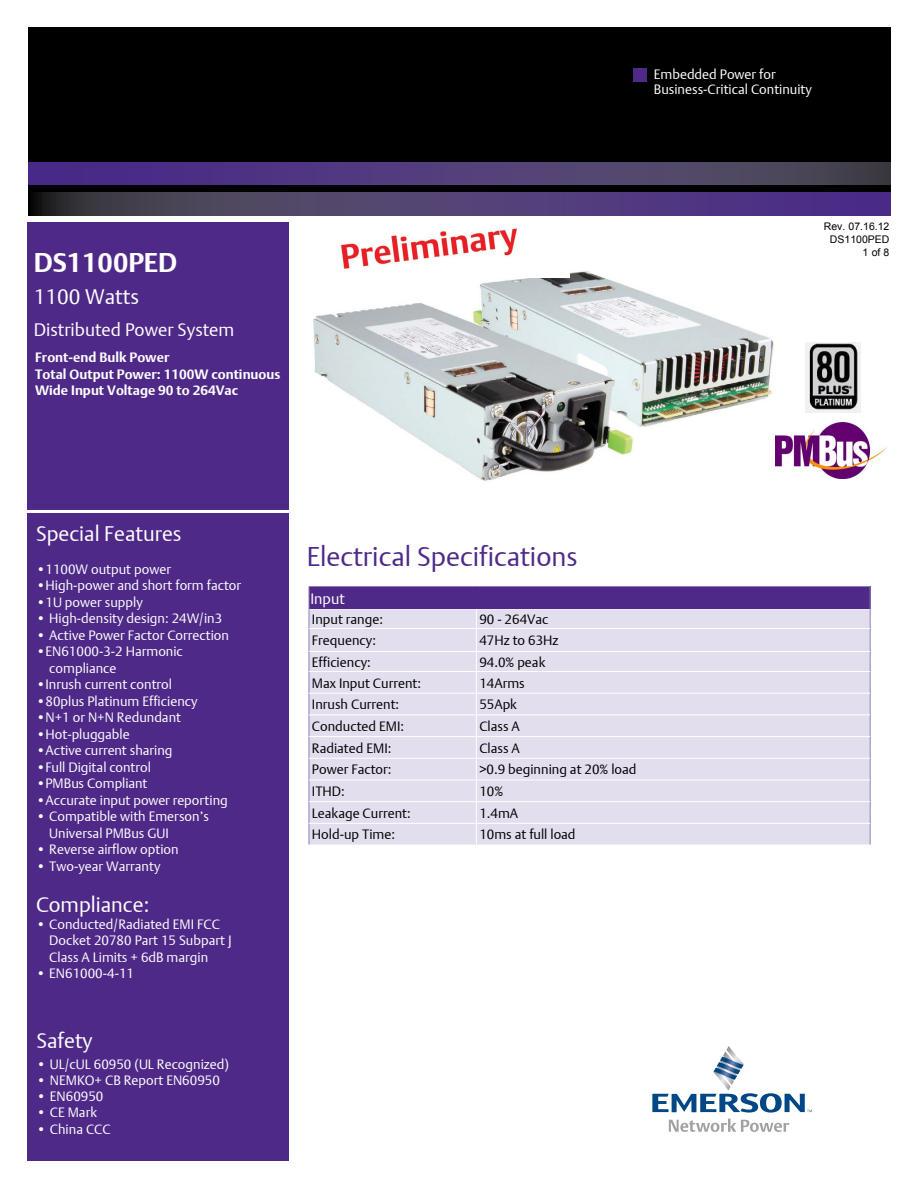
<style>
.page{position:relative;width:918px;height:1188px;background:#fff}
.page>*{position:absolute;margin:0;border:0;box-sizing:border-box;transform-origin:0 0}
.t1{font:27px "DTL Argo T Light";color:#4f2988}
.t2{font:700 27px "DTL Argo T";color:#fff}
.t3{font:21px "DTL Argo T Light";color:#fff}
.t4{font:18px "DTL Argo T Light";color:#fff}
.t5{font:15px "DTL Argo T Light";color:#fff}
.t6{font:13.5px/16.5px "DTL Argo T Light";color:#fff}
.t7{font:13.5px "DTL Argo T Light";color:#000}
.t8{font:700 13.5px/16.2px "DTL Argo T";color:#fff}
.t9{font:10.5px/12.6px "Arial";color:#000;text-align:right}
</style>
<div class="page">
<div style="left:28px;top:27px;width:863px;height:165px;background:#000"></div>
<div style="left:27px;top:223px;width:261px;height:938px;background:#4f2988"></div>
<svg style="left:28px;top:192px;width:863px;height:23px;background:#4b3b6c"></svg>
<svg style="left:28px;top:162px;width:863px;height:23px;background:#4e3b74"></svg>
<div style="left:633px;top:68px;width:13px;height:14px;background:#4f2988"></div>
<svg style="left:652px;top:1046px;width:160px;height:67px"></svg>
<svg style="left:669px;top:1119px;width:120px;height:13px"></svg>
<hr style="left:27px;top:510px;width:264px;height:3px;background:#fff">
<div style="left:309px;top:587px;width:561px;height:22px;background:#4f2988"></div>
<div style="left:310px;top:609px;width:560px;height:236px;background:#e2deed"></div>
<hr style="left:309px;top:586px;width:167px;height:1px;background:#9380b7">
<hr style="left:476px;top:586px;width:394px;height:1px;background:#9380b7">
<svg style="left:309px;top:587px;width:1px;height:258px"></svg>
<svg style="left:870px;top:587px;width:1px;height:258px"></svg>
<hr style="left:309px;top:628px;width:167px;height:1px;background:#fff">
<hr style="left:476px;top:628px;width:394px;height:1px;background:#fff">
<hr style="left:309px;top:651px;width:167px;height:1px;background:#fff">
<hr style="left:476px;top:651px;width:394px;height:1px;background:#fff">
<hr style="left:309px;top:671px;width:167px;height:1px;background:#fff">
<hr style="left:476px;top:671px;width:394px;height:1px;background:#fff">
<hr style="left:309px;top:693px;width:167px;height:1px;background:#fff">
<hr style="left:476px;top:693px;width:394px;height:1px;background:#fff">
<hr style="left:309px;top:715px;width:167px;height:1px;background:#fff">
<hr style="left:476px;top:715px;width:394px;height:1px;background:#fff">
<hr style="left:309px;top:736px;width:167px;height:1px;background:#fff">
<hr style="left:476px;top:736px;width:394px;height:1px;background:#fff">
<hr style="left:309px;top:758px;width:167px;height:1px;background:#fff">
<hr style="left:476px;top:758px;width:394px;height:1px;background:#fff">
<hr style="left:309px;top:780px;width:167px;height:1px;background:#fff">
<hr style="left:476px;top:780px;width:394px;height:1px;background:#fff">
<hr style="left:309px;top:801px;width:167px;height:1px;background:#fff">
<hr style="left:476px;top:801px;width:394px;height:1px;background:#fff">
<hr style="left:309px;top:823px;width:167px;height:1px;background:#fff">
<hr style="left:476px;top:823px;width:394px;height:1px;background:#fff">
<svg style="left:476px;top:609px;width:1px;height:236px"></svg>
<img style="left:313px;top:271px;width:461px;height:210px">
<img style="left:775px;top:422px;width:111px;height:56px">
<img style="left:806px;top:342px;width:55px;height:71px">
<img style="left:316px;top:228px;width:253px;height:49px">
<h1 class="t2" style="left:34px;top:246px;width:145px">DS1100PED</h1>
<h2 class="t3" style="left:34px;top:284px;width:107px">1100 Watts</h2>
<h3 class="t4" style="left:34px;top:319px;width:202px">Distributed Power System</h3>
<p class="t8" style="left:35px;top:349px;width:247px">Front-end Bulk Power<br>Total Output Power: 1100W continuous<br>Wide Input Voltage 90 to 264Vac</p>
<p class="t6" style="left:654px;top:67px;width:160px;line-height:15px">Embedded Power for<br>Business-Critical Continuity</p>
<p class="t9" style="left:824px;top:221px;width:67px">Rev. 07.16.12<br>DS1100PED<br>1 of 8</p>
<h2 class="t3" style="left:36px;top:521px;width:147px">Special Features</h2>
<p class="t6" style="left:36px;top:561px;width:137px">•1100W output power</p>
<p class="t6" style="left:36px;top:577px;width:207px">•High-power and short form factor</p>
<p class="t6" style="left:36px;top:594px;width:108px">•1U power supply</p>
<p class="t6" style="left:36px;top:610px;width:188px">• High-density design: 24W/in3</p>
<p class="t6" style="left:36px;top:627px;width:195px">• Active Power Factor Correction</p>
<p class="t6" style="left:49px;top:643px;width:135px;text-indent:-13px">•EN61000-3-2 Harmonic compliance</p>
<p class="t6" style="left:36px;top:676px;width:138px">•Inrush current control</p>
<p class="t6" style="left:36px;top:692px;width:163px">•80plus Platinum Efficiency</p>
<p class="t6" style="left:36px;top:709px;width:147px">•N+1 or N+N Redundant</p>
<p class="t6" style="left:36px;top:725px;width:95px">•Hot-pluggable</p>
<p class="t6" style="left:36px;top:742px;width:138px">•Active current sharing</p>
<p class="t6" style="left:36px;top:758px;width:116px">•Full Digital control</p>
<p class="t6" style="left:36px;top:775px;width:113px">•PMBus Compliant</p>
<p class="t6" style="left:36px;top:791px;width:193px">•Accurate input power reporting</p>
<p class="t6" style="left:49px;top:808px;width:161px;text-indent:-13px">• Compatible with Emerson’s<br>Universal PMBus GUI</p>
<p class="t6" style="left:36px;top:841px;width:144px">• Reverse airflow option</p>
<p class="t6" style="left:36px;top:857px;width:126px">• Two-year Warranty</p>
<h2 class="t3" style="left:36px;top:892px;width:115px">Compliance:</h2>
<p class="t6" style="left:49px;top:916px;width:184px;text-indent:-13px">• Conducted/Radiated EMI FCC<br>Docket 20780 Part 15 Subpart J<br>Class A Limits + 6dB margin</p>
<p class="t6" style="left:36px;top:965px;width:100px">• EN61000-4-11</p>
<h2 class="t3" style="left:36px;top:1028px;width:58px">Safety</h2>
<p class="t6" style="left:36px;top:1056px;width:194px">• UL/cUL 60950 (UL Recognized)</p>
<p class="t6" style="left:36px;top:1072px;width:185px">• NEMKO+ CB Report EN60950</p>
<p class="t6" style="left:36px;top:1088px;width:69px">• EN60950</p>
<p class="t6" style="left:36px;top:1104px;width:62px">• CE Mark</p>
<p class="t6" style="left:36px;top:1120px;width:76px">• China CCC</p>
<h1 class="t1" style="left:307px;top:541px;width:272px">Electrical Specifications</h1>
<p class="t5" style="left:310px;top:589px;width:36px">Input</p>
<p class="t7" style="left:312px;top:611px;width:73px">Input range:</p>
<p class="t7" style="left:479px;top:611px;width:71px">90 - 264Vac</p>
<p class="t7" style="left:312px;top:632px;width:66px">Frequency:</p>
<p class="t7" style="left:479px;top:632px;width:81px">47Hz to 63Hz</p>
<p class="t7" style="left:312px;top:654px;width:60px">Efficiency:</p>
<p class="t7" style="left:479px;top:654px;width:68px">94.0% peak</p>
<p class="t7" style="left:312px;top:675px;width:111px">Max Input Current:</p>
<p class="t7" style="left:479px;top:675px;width:47px">14Arms</p>
<p class="t7" style="left:312px;top:696px;width:89px">Inrush Current:</p>
<p class="t7" style="left:479px;top:696px;width:39px">55Apk</p>
<p class="t7" style="left:312px;top:718px;width:94px">Conducted EMI:</p>
<p class="t7" style="left:479px;top:718px;width:42px">Class A</p>
<p class="t7" style="left:312px;top:740px;width:81px">Radiated EMI:</p>
<p class="t7" style="left:479px;top:740px;width:42px">Class A</p>
<p class="t7" style="left:312px;top:762px;width:81px">Power Factor:</p>
<p class="t7" style="left:479px;top:762px;width:159px">&gt;0.9 beginning at 20% load</p>
<p class="t7" style="left:312px;top:783px;width:34px">ITHD:</p>
<p class="t7" style="left:479px;top:783px;width:25px">10%</p>
<p class="t7" style="left:312px;top:805px;width:100px">Leakage Current:</p>
<p class="t7" style="left:479px;top:805px;width:40px">1.4mA</p>
<p class="t7" style="left:312px;top:827px;width:85px">Hold-up Time:</p>
<p class="t7" style="left:479px;top:827px;width:98px">10ms at full load</p>
</div>
